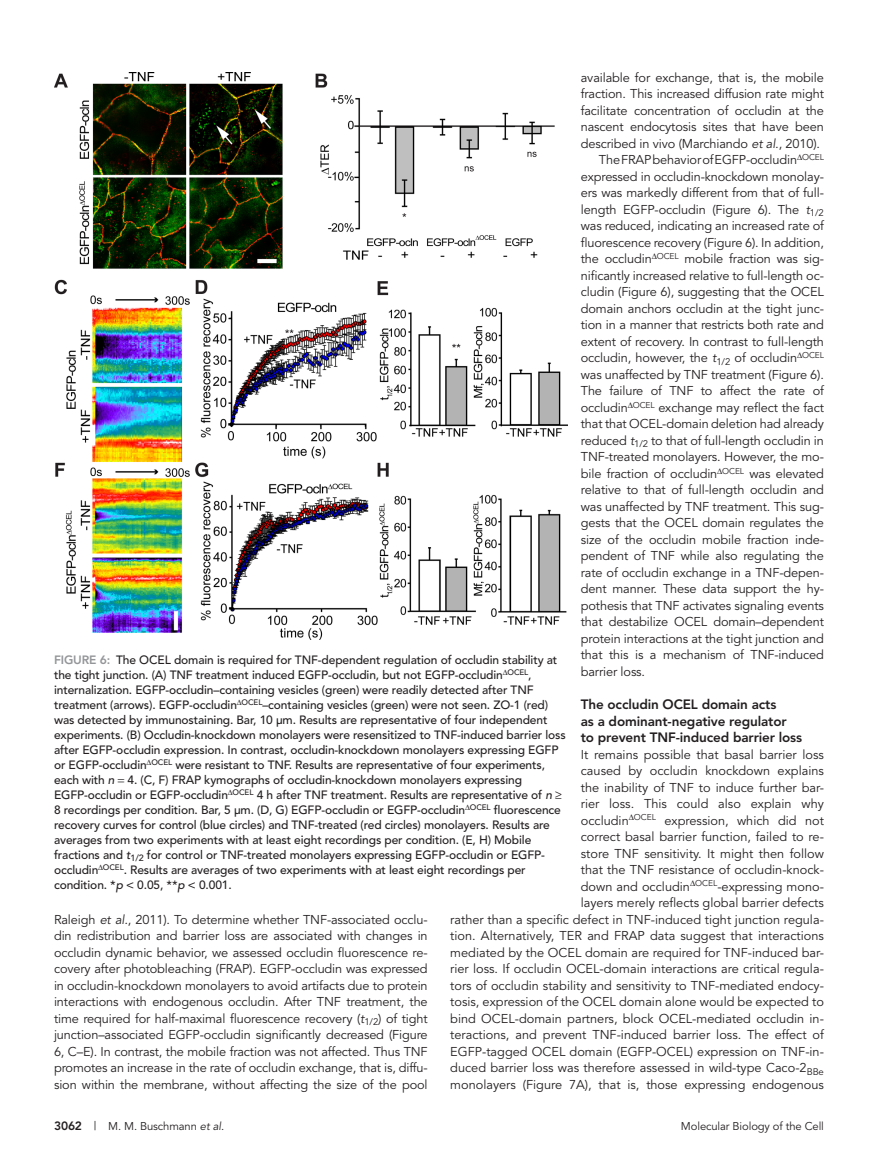
<style>
.page{position:relative;width:878px;height:1175px;background:#fff}
.page>*{position:absolute;margin:0;border:0;box-sizing:border-box;transform-origin:0 0}
.t1{font:800 13.5px/16.5px "Avenir";letter-spacing:-.01em;color:#231f20}
.ParaFL{font:12.75px/16.5px "Avenir";color:#231f20;text-align:justify}
.Para{font:12.75px/16.5px "Avenir";letter-spacing:-.01em;color:#231f20;text-align:justify}
.FigCaption{font:500 12px/15px "Avenir";letter-spacing:-.01em;color:#231f20}
.t2{font:11.25px "Avenir";letter-spacing:-.01em;color:#231f20}
.s1{font-style:italic}
.s2{font-weight:800;color:#939598}
.s3{font-weight:800;font-size:12px}
.s4{font-size:12px}
</style>
<div class="page">
<img style="left:54px;top:72px;width:513px;height:567px">
<p class="ParaFL" style="left:580px;top:69px;width:245px">available for exchange, that is, the mobile fraction. This increased diffusion rate might facilitate concentration of occludin at the nascent endocytosis sites that have been described in vivo (Marchiando <span class="s1">et al.</span>, 2010).</p>
<p class="Para" style="left:580px;top:152px;width:245px;text-indent:18px">The FRAP behavior of EGFP-occludin <sup>OCEL </sup>expressed in occludin-knockdown monolay&shy;ers was markedly different from that of full&shy;length EGFP-occludin (Figure 6). The <span class="s1">t</span><sub>1/2 </sub>was reduced, indicating an increased rate of fluorescence recovery (Figure 6). In addition, the occludin <sup>OCEL</sup> mobile fraction was sig&shy;nificantly increased relative to full-length oc&shy;cludin (Figure 6), suggesting that the OCEL domain anchors occludin at the tight junc&shy;tion in a manner that restricts both rate and extent of recovery. In contrast to full-length occludin, however, the <span class="s1">t</span><sub>1/2</sub> of occludin <sup>OCEL </sup>was unaffected by TNF treatment (Figure 6).<br>The failure of TNF to affect the rate of occludin <sup>OCEL</sup> exchange may reflect the fact that that OCEL-domain deletion had already reduced <span class="s1">t</span><sub>1/2</sub> to that of full-length occludin in TNF-treated monolayers. However, the mo&shy;bile fraction of occludin <sup>OCEL</sup> was elevated relative to that of full-length occludin and was unaffected by TNF treatment. This sug&shy;gests that the OCEL domain regulates the size of the occludin mobile fraction inde&shy;pendent of TNF while also regulating the rate of occludin exchange in a TNF-depen&shy;dent manner. These data support the hy&shy;pothesis that TNF activates signaling events that destabilize OCEL domain–dependent protein interactions at the tight junction and that this is a mechanism of TNF-induced barrier loss.</p>
<h2 class="t1" style="left:580px;top:696px;width:223px">The occludin OCEL domain acts<br>as a dominant-negative regulator to prevent TNF-induced barrier loss</h2>
<p class="ParaFL" style="left:450px;top:746px;width:375px;text-align:right">It remains possible that basal barrier loss<br>caused by occludin knockdown explains<br>the inability of TNF to induce further bar-<br>rier loss. This could also explain why<br>occludin <sup>OCEL</sup> expression, which did not<br>correct basal barrier function, failed to re-<br>store TNF sensitivity. It might then follow<br>that the TNF resistance of occludin-knock-<br>down and occludin <sup>OCEL</sup>-expressing mono-<br>layers merely reflects global barrier defects<br>rather than a specific defect in TNF-induced tight junction regula&shy;tion. Alternatively, TER and FRAP data suggest that interactions mediated by the OCEL domain are required for TNF-induced bar&shy;rier loss. If occludin OCEL-domain interactions are critical regula&shy;tors of occludin stability and sensitivity to TNF-mediated endocy&shy;tosis, expression of the OCEL domain alone would be expected to bind OCEL-domain partners, block OCEL-mediated occludin in&shy;teractions, and prevent TNF-induced barrier loss. The effect of EGFP-tagged OCEL domain (EGFP-OCEL) expression on TNF-in&shy;duced barrier loss was therefore assessed in wild-type Caco-2<sub>BBe </sub>monolayers (Figure 7A), that is, those expressing endogenous</p>
<p class="FigCaption" style="left:54px;top:652px;width:513px"><span class="s2">FIGURE 6:</span> The OCEL domain is required for TNF-dependent regulation of occludin stability at the tight junction. (A) TNF treatment induced EGFP-occludin, but not EGFP-occludin <sup>OCEL</sup>, internalization. EGFP-occludin–containing vesicles (green) were readily detected after TNF treatment (arrows). EGFP-occludin <sup>OCEL</sup>–containing vesicles (green) were not seen. ZO-1 (red) was detected by immunostaining. Bar, 10 μm. Results are representative of four independent experiments. (B) Occludin-knockdown monolayers were resensitized to TNF-induced barrier loss after EGFP-occludin expression. In contrast, occludin-knockdown monolayers expressing EGFP or EGFP-occludin <sup>OCEL</sup> were resistant to TNF. Results are representative of four experiments, each with <span class="s1">n</span> 4. (C, F) FRAP kymographs of occludin-knockdown monolayers expressing EGFP-occludin or EGFP-occludin <sup>OCEL</sup> 4 h after TNF treatment. Results are representative of <span class="s1">n</span> ≥ 8 recordings per condition. Bar, 5 μm. (D, G) EGFP-occludin or EGFP-occludin <sup>OCEL</sup> fluorescence recovery curves for control (blue circles) and TNF-treated (red circles) monolayers. Results are averages from two experiments with at least eight recordings per condition. (E, H) Mobile fractions and <span class="s1">t</span><sub>1/2</sub> for control or TNF-treated monolayers expressing EGFP-occludin or EGFP&shy;occludin <sup>OCEL</sup>. Results are averages of two experiments with at least eight recordings per condition. *<span class="s1">p</span> &lt; 0.05, **<span class="s1">p</span> &lt; 0.001.</p>
<p class="ParaFL" style="left:54px;top:911px;width:375px">Raleigh <span class="s1">et al.</span>, 2011). To determine whether TNF-associated occlu&shy;din redistribution and barrier loss are associated with changes in occludin dynamic behavior, we assessed occludin fluorescence re&shy;covery after photobleaching (FRAP). EGFP-occludin was expressed in occludin-knockdown monolayers to avoid artifacts due to protein interactions with endogenous occludin. After TNF treatment, the time required for half-maximal fluorescence recovery (<span class="s1">t</span><sub>1/2</sub>) of tight junction–associated EGFP-occludin significantly decreased (Figure 6, C–E). In contrast, the mobile fraction was not affected. Thus TNF promotes an increase in the rate of occludin exchange, that is, diffu&shy;sion within the membrane, without affecting the size of the pool</p>
<p class="t2" style="left:54px;top:1119px;width:172px"><span class="s3">3062</span> <span class="s4">|</span> M. M. Buschmann <span class="s1">et al</span>.</p>
<p class="t2" style="left:681px;top:1119px;width:144px">Molecular Biology of the Cell</p>
</div>
